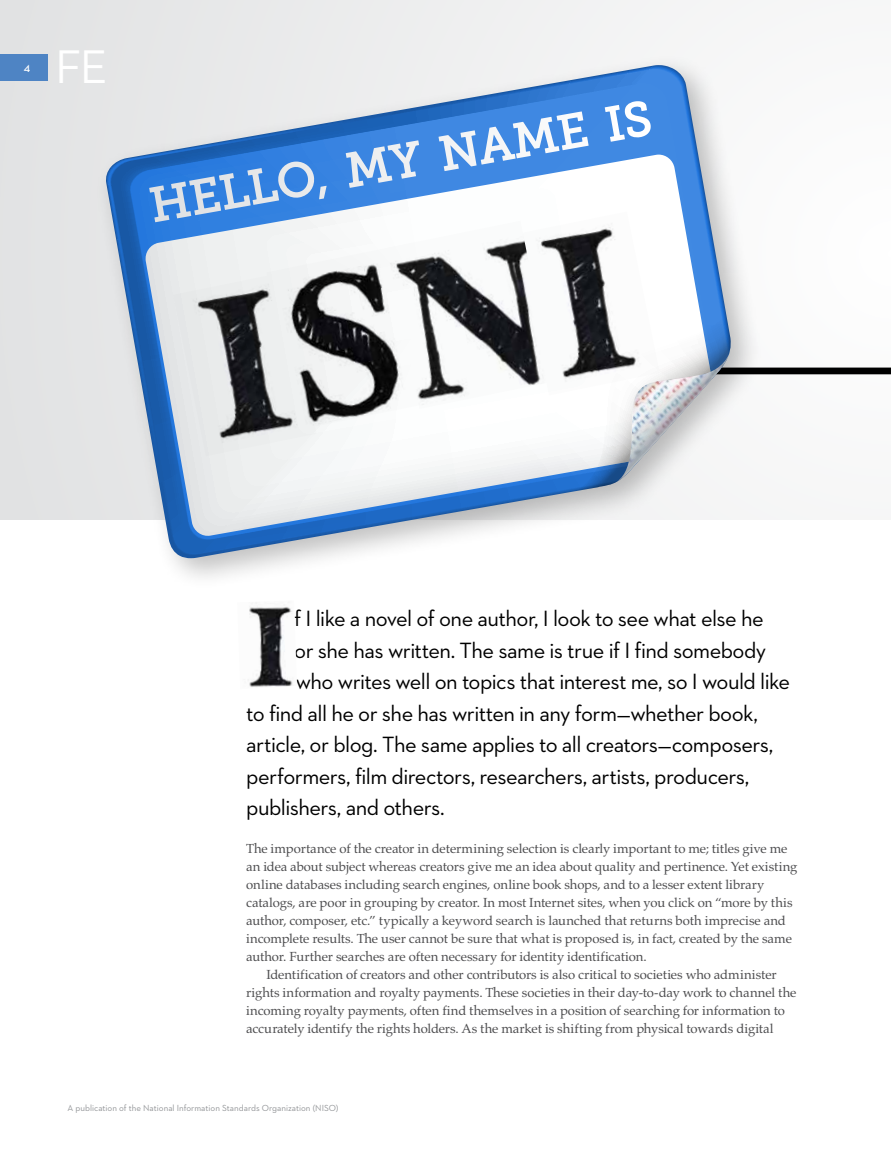
<style>
.page{position:relative;width:891px;height:1161px;background:#fff}
.page>*{position:absolute;margin:0;border:0;box-sizing:border-box;transform-origin:0 0}
.t1{font:48px "Neutraface 2 Text";color:#fff}
.t2{font:22.5px "Neutraface 2 Text";letter-spacing:-.025em;color:#000}
.t3{font:13.2px "Palatino";letter-spacing:-.005em;color:#4d4d4f}
.t4{font:600 10.5px "Neutraface 2 Text";color:#fff}
.t5{font:9px "Neutraface 2 Text";color:#939598}
</style>
<div class="page">
<div style="left:0;top:0;width:891px;height:520px;background:linear-gradient(to right,#e1e2e3,#fbfbfb)"></div>
<div style="left:599px;top:368px;width:292px;height:6px;background:#000"></div>
<div style="left:95px;top:53px;width:668px;height:538px;background:#000;opacity:.25"></div>
<svg style="left:105px;top:65px;width:626px;height:493px"></svg>
<svg style="left:144px;top:155px;width:568px;height:382px"></svg>
<svg style="left:557px;top:101px;width:95px;height:49px"></svg>
<img style="left:248px;top:603px;width:45px;height:84px">
<svg style="left:571px;top:308px;width:160px;height:188px"></svg>
<img style="left:610px;top:354px;width:119px;height:130px">
<img style="left:173px;top:272px;width:143px;height:184px">
<img style="left:516px;top:212px;width:144px;height:183px">
<img style="left:267px;top:243px;width:175px;height:187px">
<img style="left:387px;top:221px;width:166px;height:188px">
<div style="left:0;top:54px;width:48px;height:27px;background:#4e84c4"></div>
<p class="t4" style="left:24px;top:61px;width:8px">4</p>
<h1 class="t1" style="left:55px;top:37px;width:24px">FE</h1>
<h2 class="t2" style="left:294px;top:604px;width:471px">f I like a novel of one author, I look to see what else he</h2>
<h2 class="t2" style="left:294px;top:636px;width:474px">or she has written. The same is true if I find somebody</h2>
<h2 class="t2" style="left:296px;top:667px;width:496px">who writes well on topics that interest me, so I would like</h2>
<h2 class="t2" style="left:246px;top:699px;width:513px">to find all he or she has written in any form—whether book,</h2>
<h2 class="t2" style="left:246px;top:730px;width:529px">article, or blog. The same applies to all creators—composers,</h2>
<h2 class="t2" style="left:246px;top:762px;width:505px">performers, film directors, researchers, artists, producers,</h2>
<h2 class="t2" style="left:246px;top:793px;width:200px">publishers, and others.</h2>
<p class="t3" style="left:246px;top:841px;width:543px">The importance of the creator in determining selection is clearly important to me; titles give me</p>
<p class="t3" style="left:246px;top:859px;width:553px">an idea about subject whereas creators give me an idea about quality and pertinence. Yet existing</p>
<p class="t3" style="left:246px;top:877px;width:520px">online databases including search engines, online book shops, and to a lesser extent library</p>
<p class="t3" style="left:246px;top:895px;width:548px">catalogs, are poor in grouping by creator. In most Internet sites, when you click on “more by this</p>
<p class="t3" style="left:246px;top:913px;width:541px">author, composer, etc.” typically a keyword search is launched that returns both imprecise and</p>
<p class="t3" style="left:246px;top:931px;width:547px">incomplete results. The user cannot be sure that what is proposed is, in fact, created by the same</p>
<p class="t3" style="left:246px;top:949px;width:402px">author. Further searches are often necessary for identity identification.</p>
<p class="t3" style="left:266px;top:967px;width:512px">Identification of creators and other contributors is also critical to societies who administer</p>
<p class="t3" style="left:246px;top:985px;width:552px">rights information and royalty payments. These societies in their day-to-day work to channel the</p>
<p class="t3" style="left:246px;top:1003px;width:540px">incoming royalty payments, often find themselves in a position of searching for information to</p>
<p class="t3" style="left:246px;top:1021px;width:529px">accurately identify the rights holders. As the market is shifting from physical towards digital</p>
<p class="t5" style="left:68px;top:1102px;width:273px">A publication of the National Information Standards Organization (N ISO)</p>
</div>
